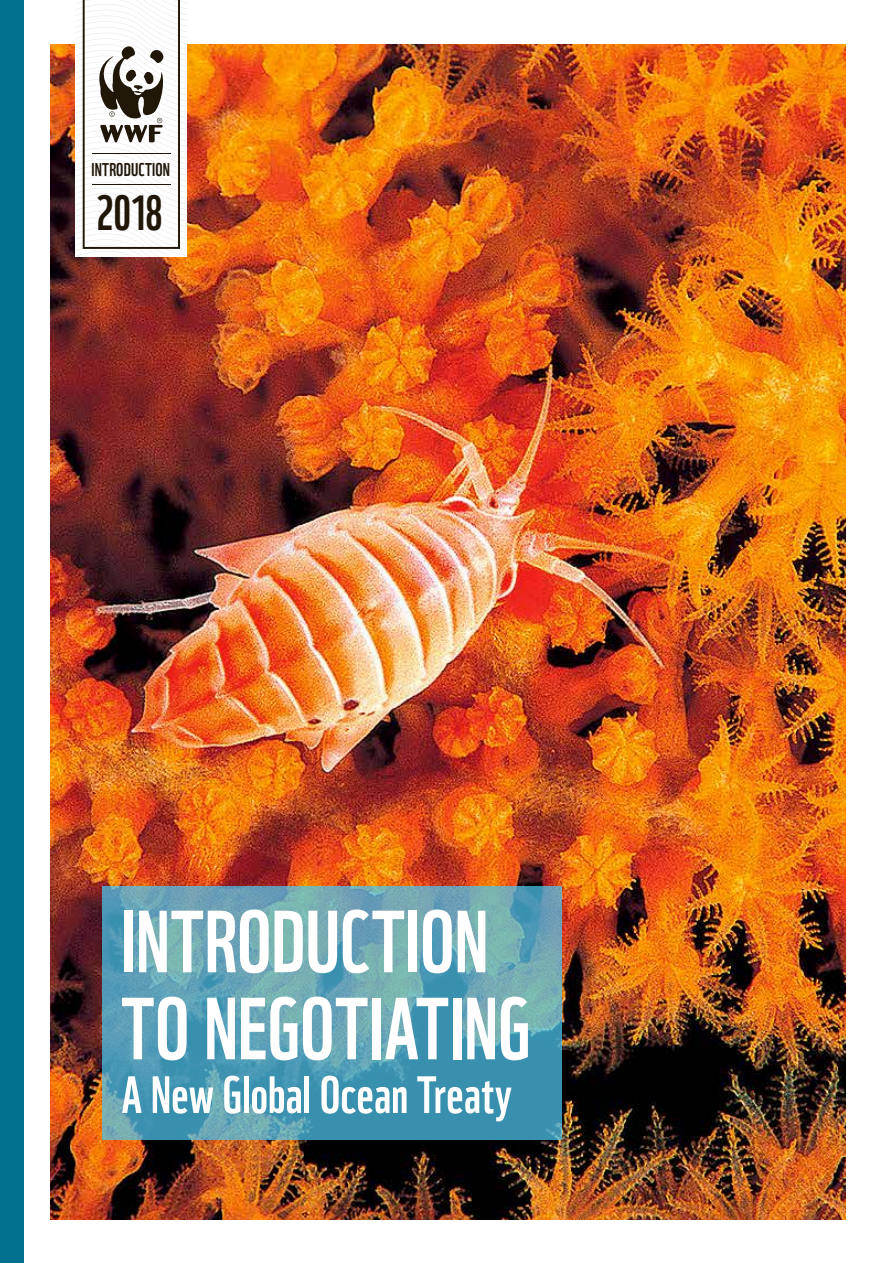
<style>
.page{position:relative;width:893px;height:1263px;background:#fff}
.page>*{position:absolute;margin:0;border:0;box-sizing:border-box;transform-origin:0 0}
.t1{font:85.5px/87px "WWF";color:#fff}
.t2{font:51px "WWF";color:#fff}
.t3{font:48px "WWF";color:#211709}
.t4{font:18px "WWF";letter-spacing:.01em;color:#211709}
</style>
<div class="page">
<img style="left:51px;top:45px;width:795px;height:1174px">
<svg style="left:102px;top:887px;width:459px;height:253px"></svg>
<svg style="left:75px;top:0;width:112px;height:256px"></svg>
<div style="left:0;top:0;width:23px;height:1263px;background:#00718e"></div>
<p class="t4" style="left:92px;top:156px;width:80px">INTRODUCTION</p>
<p class="t3" style="left:96px;top:175px;width:69px">2018</p>
<p class="t1" style="left:121px;top:890px;width:411px">INTRODUCTION<br>TO NEGOTIATING</p>
<p class="t2" style="left:121px;top:1055px;width:392px">A New Global Ocean Treaty</p>
</div>
